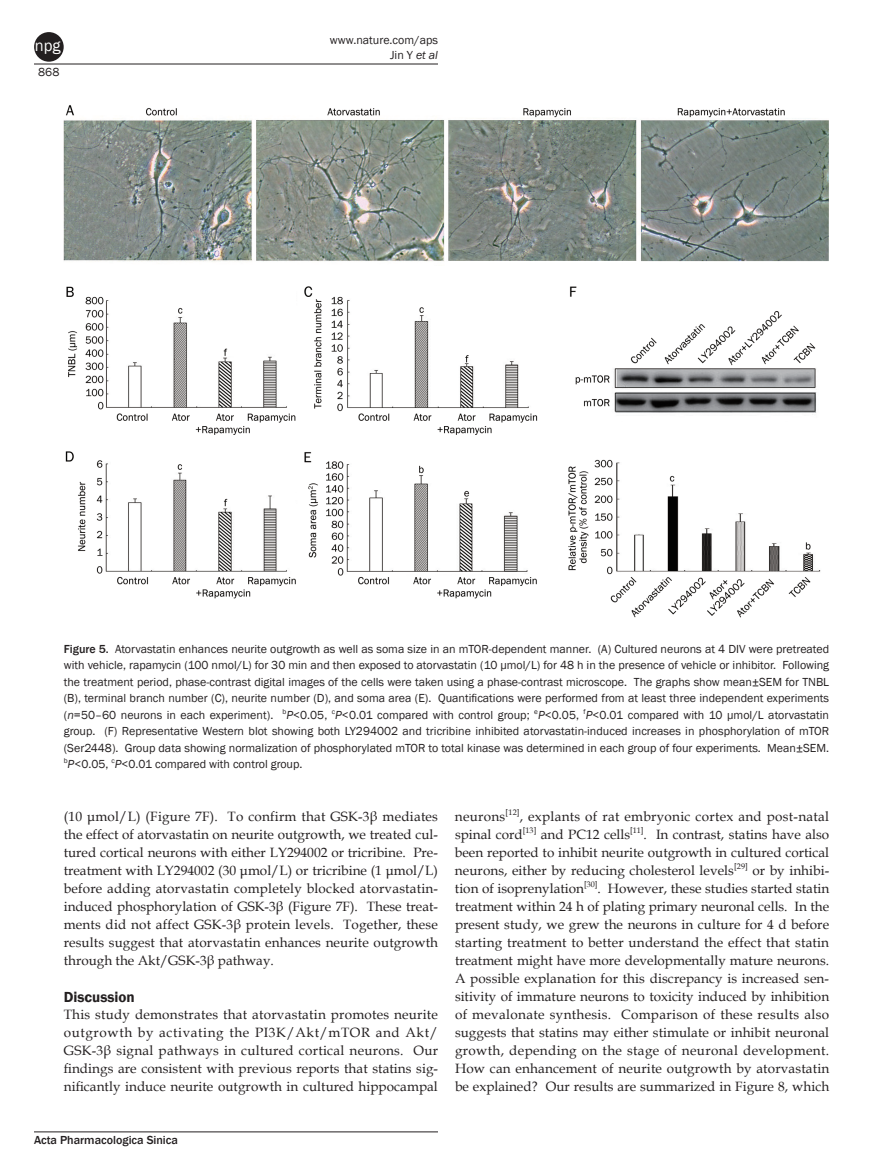
<style>
.page{position:relative;width:893px;height:1170px;background:#fff}
.page>*{position:absolute;margin:0;border:0;box-sizing:border-box;transform-origin:0 0}
.t1{font:16.5px "Franklin Gothic";color:#fff}
.t2{font:600 15px "Franklin Gothic";color:#231f20}
.t3{font:13.5px/18px "Book Antiqua";letter-spacing:.005em;color:#231f20;text-align:justify}
.t4{font:12px/16.5px "Franklin Gothic";color:#231f20;text-align:right}
.t5{font:500 12px "Franklin Gothic";color:#231f20}
.s1{font-style:italic}
.s2{font-weight:500}
</style>
<div class="page">
<hr style="left:34px;top:64px;width:404px;height:1px;background:#231f20">
<hr style="left:34px;top:1131px;width:404px;height:1px;background:#231f20">
<div style="left:34px;top:32px;width:30px;height:30px;background:#231f20;border-radius:50%"></div>
<img style="left:64px;top:105px;width:765px;height:513px">
<p class="t1" style="left:35px;top:35px;width:27px">npg</p>
<p class="t4" style="left:38px;top:64px;width:23px">868</p>
<p class="t4" style="left:330px;top:32px;width:110px;line-height:15px">www.nature.com/aps<br>Jin Y <span class="s1">et al</span></p>
<p class="t4" style="left:64px;top:641px;width:767px;text-align:justify"><span class="s2">Figure 5.</span> Atorvastatin enhances neurite outgrowth as well as soma size in an mTOR-dependent manner. (A) Cultured neurons at 4 DIV were pretreated with vehicle, rapamycin (100 nmol/L) for 30 min and then exposed to atorvastatin (10 µmol/L) for 48 h in the presence of vehicle or inhibitor. Following the treatment period, phase-contrast digital images of the cells were taken using a phase-contrast microscope. The graphs show mean±SEM for TNBL (B), terminal branch number (C), neurite number (D), and soma area (E). Quantifications were performed from at least three independent experiments (<span class="s1">n</span>=50–60 neurons in each experiment). <sup>b</sup><span class="s1">P</span>&lt;0.05, <sup>c</sup><span class="s1">P</span>&lt;0.01 compared with control group; <sup>e</sup><span class="s1">P</span>&lt;0.05, <sup>f</sup><span class="s1">P</span>&lt;0.01 compared with 10 µmol/L atorvastatin group. (F) Representative Western blot showing both LY294002 and tricribine inhibited atorvastatin-induced increases in phosphorylation of mTOR (Ser2448). Group data showing normalization of phosphorylated mTOR to total kinase was determined in each group of four experiments. Mean±SEM. <sup>b</sup><span class="s1">P</span>&lt;0.05, <sup>c</sup><span class="s1">P</span>&lt;0.01 compared with control group.</p>
<p class="t3" style="left:64px;top:806px;width:376px">(10 μmol/L) (Figure 7F). To confirm that GSK-3β mediates the effect of atorvastatin on neurite outgrowth, we treated cul&shy;tured cortical neurons with either LY294002 or tricribine. Pre&shy;treatment with LY294002 (30 μmol/L) or tricribine (1 μmol/L) before adding atorvastatin completely blocked atorvastatin&shy;induced phosphorylation of GSK-3β (Figure 7F). These treat&shy;ments did not affect GSK-3β protein levels. Together, these results suggest that atorvastatin enhances neurite outgrowth through the Akt/GSK-3β pathway.</p>
<p class="t2" style="left:64px;top:987px;width:73px">Discussion</p>
<p class="t3" style="left:64px;top:1004px;width:376px">This study demonstrates that atorvastatin promotes neurite outgrowth by activating the PI3K/Akt/mTOR and Akt/ GSK-3β signal pathways in cultured cortical neurons. Our findings are consistent with previous reports that statins sig&shy;nificantly induce neurite outgrowth in cultured hippocampal</p>
<p class="t5" style="left:34px;top:1132px;width:145px">Acta Pharmacologica Sinica</p>
<p class="t3" style="left:455px;top:806px;width:376px">neurons<sup>[12]</sup>, explants of rat embryonic cortex and post-natal spinal cord<sup>[13]</sup> and PC12 cells<sup>[11]</sup>. In contrast, statins have also been reported to inhibit neurite outgrowth in cultured cortical neurons, either by reducing cholesterol levels<sup>[29]</sup> or by inhibi&shy;tion of isoprenylation<sup>[30]</sup>. However, these studies started statin treatment within 24 h of plating primary neuronal cells. In the present study, we grew the neurons in culture for 4 d before starting treatment to better understand the effect that statin treatment might have more developmentally mature neurons.<br>A possible explanation for this discrepancy is increased sen&shy;sitivity of immature neurons to toxicity induced by inhibition of mevalonate synthesis. Comparison of these results also suggests that statins may either stimulate or inhibit neuronal growth, depending on the stage of neuronal development.<br>How can enhancement of neurite outgrowth by atorvastatin be explained? Our results are summarized in Figure 8, which</p>
</div>
